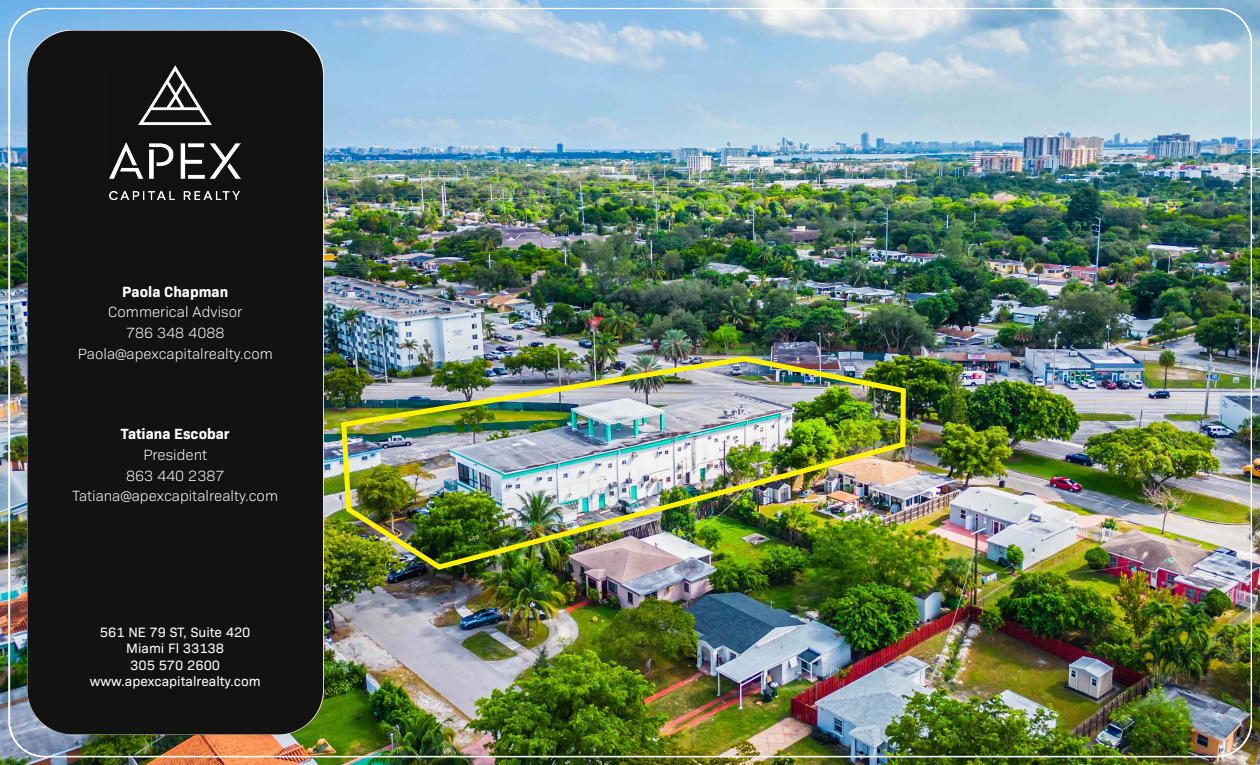
<style>
.page{position:relative;width:1260px;height:765px;background:#fff}
.page>*{position:absolute;margin:0;border:0;box-sizing:border-box;transform-origin:0 0}
.t1{font:300 15px/20.8px "Bio Sans";color:#fff;text-align:center}
.t2{font:700 15px "Bio Sans";color:#fff}
.t3{font:13.75px/16.5px "Bio Sans";color:#fff;text-align:center}
</style>
<div class="page">
<img style="left:0;top:0;width:1260px;height:765px">
<img style="left:9px;top:8px;width:1243px;height:749px">
<img style="left:110px;top:66px;width:131px;height:133px">
<img style="left:338px;top:354px;width:570px;height:218px">
<p class="t2" style="left:122px;top:280px;width:107px">Paola Chapman</p>
<p class="t1" style="left:78px;top:301px;width:197px">Commerical Advisor<br>786 348 4088<br>Paola@apexcapitalrealty.com</p>
<p class="t2" style="left:121px;top:422px;width:110px">Tatiana Escobar</p>
<p class="t1" style="left:72px;top:443px;width:207px">President<br>863 440 2387<br>Tatiana@apexcapitalrealty.com</p>
<p class="t3" style="left:90px;top:623px;width:172px">561 NE 79 ST, Suite 420<br>Miami Fl 33138<br>305 570 2600 www.apexcapitalrealty.com</p>
</div>
